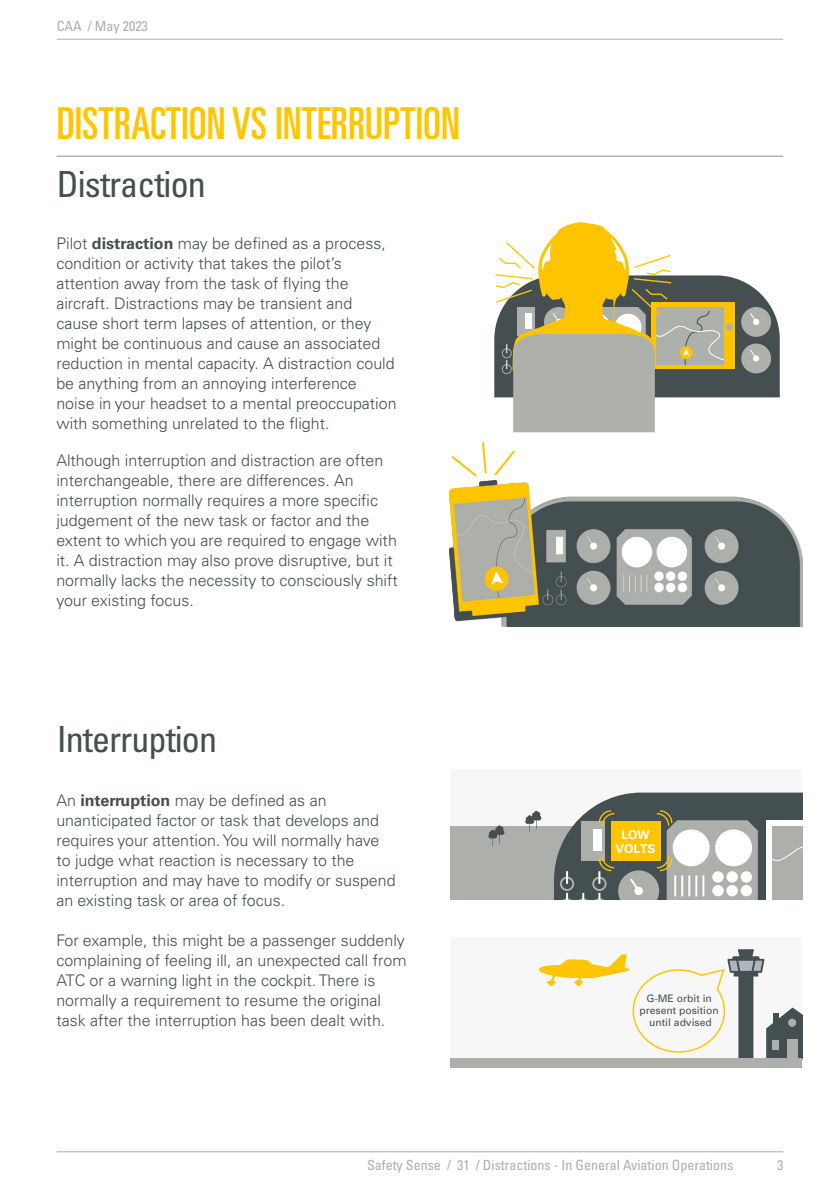
<style>
.page{position:relative;width:840px;height:1191px;background:#fff}
.page>*{position:absolute;margin:0;border:0;box-sizing:border-box;transform-origin:0 0}
.Heading_1{font:44px "Univers LT Pro Ult Cond";color:#ffc600}
.Heading_2{font:condensed 36px "Univers LT Pro";letter-spacing:-.025em;color:#444f51}
.t1{font:300 16px/20px "Univers LT Pro 45";color:#444f51}
.Foilios{font:condensed 14px "Univers LT Pro";color:#adafaa}
.t2{font:700 12px/14.4px "Univers";color:#fff;text-align:center}
.t3{font:10.4px/12.4px "Univers";color:#444f51;text-align:center}
.s1{font-family:"Univers LT Pro 65";font-weight:700}
</style>
<div class="page">
<div style="left:450px;top:769px;width:351px;height:130px;background:#f7f7f8"></div>
<div style="left:450px;top:826px;width:351px;height:73px;background:#adafaa"></div>
<svg style="left:525px;top:811px;width:16px;height:21px"></svg>
<svg style="left:488px;top:825px;width:16px;height:21px"></svg>
<svg style="left:554px;top:792px;width:247px;height:107px"></svg>
<div style="left:450px;top:937px;width:351px;height:130px;background:#f7f7f8"></div>
<div style="left:450px;top:1058px;width:351px;height:9px;background:#adafaa"></div>
<svg style="left:538px;top:949px;width:263px;height:109px"></svg>
<hr style="left:57px;top:156px;width:725px;height:1px;background:#adafaa">
<svg style="left:451px;top:442px;width:64px;height:39px"></svg>
<img style="left:449px;top:481px;width:352px;height:146px">
<svg style="left:494px;top:222px;width:285px;height:210px"></svg>
<hr style="left:57px;top:39px;width:725px;height:1px;background:#adafaa">
<hr style="left:57px;top:1151px;width:725px;height:1px;background:#adafaa">
<p class="Foilios" style="left:57px;top:17px;width:92px">CAA / May 2023</p>
<p class="Heading_1" style="left:57px;top:93px;width:404px">DISTRACTION VS INTERRUPTION</p>
<p class="Heading_2" style="left:57px;top:161px;width:150px">Distraction</p>
<p class="t1" style="left:56px;top:233px;width:341px">Pilot <span class="s1">distraction</span> may be defined as a process, condition or activity that takes the pilot’s attention away from the task of flying the aircraft. Distractions may be transient and cause short term lapses of attention, or they might be continuous and cause an associated reduction in mental capacity. A distraction could be anything from an annoying interference noise in your headset to a mental preoccupation with something unrelated to the flight.</p>
<p class="t1" style="left:56px;top:450px;width:343px">Although interruption and distraction are often interchangeable, there are differences. An interruption normally requires a more specific judgement of the new task or factor and the extent to which you are required to engage with it. A distraction may also prove disruptive, but it normally lacks the necessity to consciously shift your existing focus.</p>
<p class="Heading_2" style="left:57px;top:716px;width:162px">Interruption</p>
<p class="t1" style="left:56px;top:790px;width:340px">An <span class="s1">interruption</span> may be defined as an unanticipated factor or task that develops and requires your attention. You will normally have to judge what reaction is necessary to the interruption and may have to modify or suspend an existing task or area of focus.</p>
<p class="t1" style="left:56px;top:930px;width:351px">For example, this might be a passenger suddenly complaining of feeling ill, an unexpected call from ATC or a warning light in the cockpit. There is normally a requirement to resume the original task after the interruption has been dealt with.</p>
<p class="t2" style="left:615px;top:827px;width:42px">LOW<br>VOLTS</p>
<p class="t3" style="left:639px;top:991px;width:81px">G-ME orbit in present position until advised</p>
<p class="Foilios" style="left:367px;top:1156px;width:367px">Safety Sense / 31 / Distractions - In General Aviation Operations</p>
<p class="Foilios" style="left:776px;top:1156px;width:8px">3</p>
</div>
